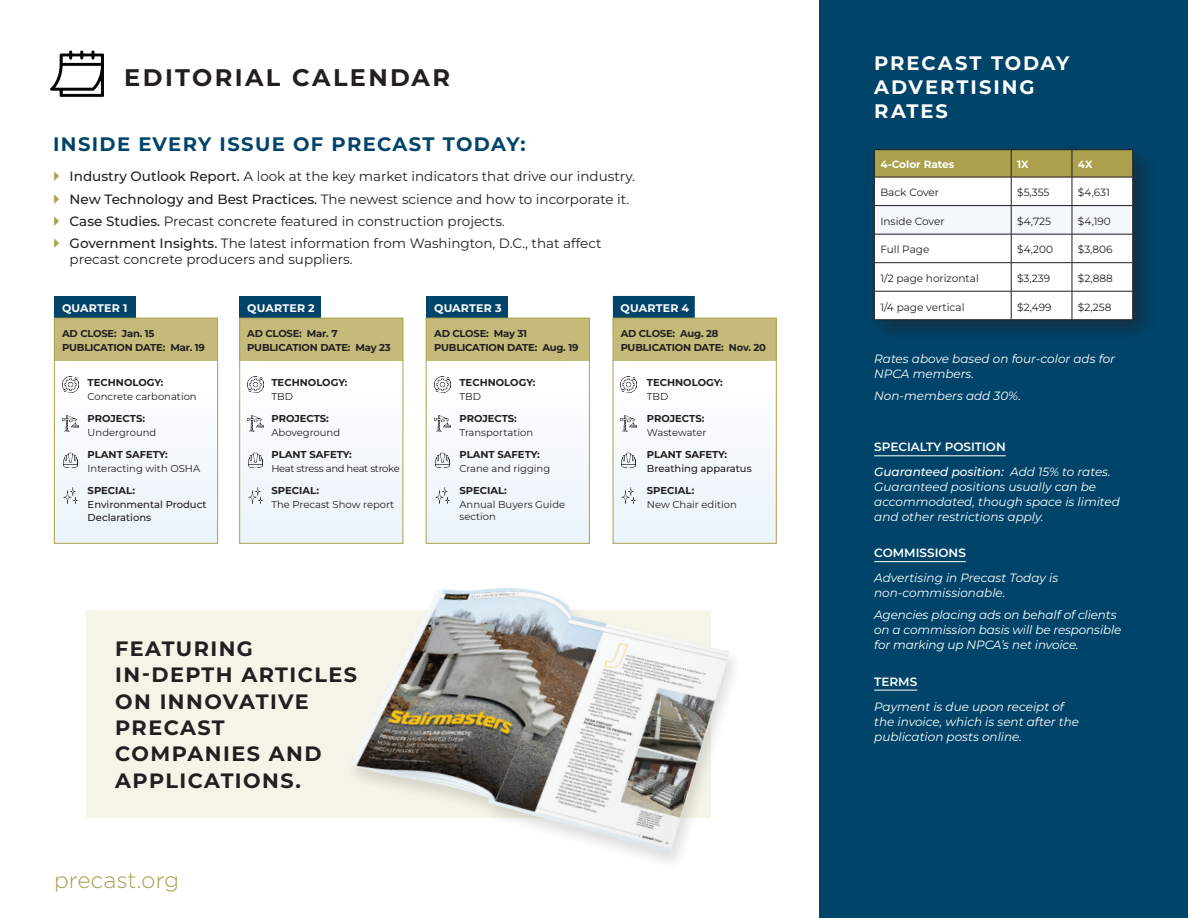
<style>
.page{position:relative;width:1188px;height:918px;background:#fff}
.page>*{position:absolute;margin:0;border:0;box-sizing:border-box;transform-origin:0 0}
.t1{font:700 24px "Montserrat";letter-spacing:.1em;color:#231f20}
.t2{font:300 22.65px "Gotham";color:#aaa04d}
.t3{font:700 20.7px/26.2px "Montserrat";letter-spacing:.07em;color:#231f20}
.t4{font:700 19.5px "Montserrat";letter-spacing:.07em;color:#00446a}
.t5{font:700 19.5px/24px "Montserrat";letter-spacing:.1em;color:#fff}
.t6{font:13.5px/22.2px "Montserrat";color:#231f20}
.t7{font:italic 12px/15px "Montserrat";color:#fff}
.t8{font:italic 500 12px/25px "Montserrat";color:#fff}
.t9{font:600 12px "Montserrat";color:#fff}
.t10{font:700 10.95px "Montserrat";letter-spacing:.02em;color:#fff}
.t11{font:10.5px "Montserrat";color:#231f20}
.t12{font:700 10.5px "Montserrat";color:#fff}
.t13{font:700 10.05px/14px "Montserrat";letter-spacing:-.01em;color:#231f20}
.t14{font:10.05px/12px "Montserrat";color:#231f20}
.t15{font:500 10.05px/13.5px "Montserrat";color:#231f20}
.t16{font:10.05px "Montserrat";letter-spacing:-.03em;color:#231f20}
.s1{font-weight:500}
.s2{font-weight:600;font-style:normal}
.s3{font-weight:400}
</style>
<div class="page">
<div style="left:819px;top:0;width:369px;height:918px;background:#00446a"></div>
<div style="left:869px;top:144px;width:288px;height:201px;background:#231f20;opacity:.5"></div>
<hr style="left:874px;top:320px;width:137px;height:1px;background:#231f20">
<hr style="left:1011px;top:320px;width:61px;height:1px;background:#231f20">
<hr style="left:1072px;top:320px;width:61px;height:1px;background:#231f20">
<hr style="left:874px;top:149px;width:137px;height:1px;background:#231f20">
<hr style="left:1011px;top:149px;width:61px;height:1px;background:#231f20">
<hr style="left:1072px;top:149px;width:61px;height:1px;background:#231f20">
<svg style="left:874px;top:150px;width:259px;height:170px;background:#e4e4d8"></svg>
<img style="left:51px;top:50px;width:53px;height:47px">
<hr style="left:874px;top:456px;width:132px;height:1px;background:#fff">
<hr style="left:874px;top:561px;width:92px;height:1px;background:#fff">
<hr style="left:874px;top:690px;width:43px;height:1px;background:#fff">
<div style="left:54px;top:296px;width:82px;height:40px;background:#00446a"></div>
<div style="left:54px;top:383px;width:164px;height:160px;background:#f3f8fc"></div>
<div style="left:54px;top:318px;width:164px;height:43px;background:#c4bb7b"></div>
<div style="left:54px;top:318px;width:164px;height:225px;border:1px solid #aaa04d"></div>
<img style="left:62px;top:376px;width:16px;height:17px">
<img style="left:62px;top:415px;width:16px;height:16px">
<img style="left:63px;top:453px;width:14px;height:14px">
<img style="left:63px;top:488px;width:15px;height:16px">
<div style="left:86px;top:610px;width:625px;height:208px;background:#f5f4e8"></div>
<img style="left:350px;top:588px;width:384px;height:274px">
<div style="left:240px;top:296px;width:81px;height:40px;background:#00446a"></div>
<div style="left:240px;top:383px;width:163px;height:160px;background:#f3f8fc"></div>
<div style="left:240px;top:318px;width:163px;height:43px;background:#c4bb7b"></div>
<div style="left:240px;top:318px;width:163px;height:225px;border:1px solid #aaa04d"></div>
<img style="left:247px;top:376px;width:17px;height:17px">
<img style="left:247px;top:415px;width:17px;height:16px">
<img style="left:248px;top:453px;width:15px;height:14px">
<img style="left:248px;top:488px;width:15px;height:16px">
<div style="left:426px;top:296px;width:82px;height:40px;background:#00446a"></div>
<div style="left:426px;top:383px;width:163px;height:160px;background:#f3f8fc"></div>
<div style="left:426px;top:318px;width:163px;height:43px;background:#c4bb7b"></div>
<div style="left:426px;top:318px;width:164px;height:225px;border:1px solid #aaa04d"></div>
<img style="left:434px;top:376px;width:16px;height:17px">
<img style="left:434px;top:415px;width:16px;height:16px">
<img style="left:435px;top:453px;width:15px;height:14px">
<img style="left:435px;top:488px;width:15px;height:16px">
<div style="left:613px;top:296px;width:82px;height:40px;background:#00446a"></div>
<div style="left:613px;top:383px;width:163px;height:160px;background:#f3f8fc"></div>
<div style="left:613px;top:318px;width:163px;height:43px;background:#c4bb7b"></div>
<div style="left:613px;top:318px;width:163px;height:225px;border:1px solid #aaa04d"></div>
<img style="left:621px;top:376px;width:16px;height:17px">
<img style="left:621px;top:415px;width:16px;height:16px">
<img style="left:622px;top:453px;width:14px;height:14px">
<img style="left:621px;top:488px;width:15px;height:16px">
<h1 class="t1" style="left:124px;top:62px;width:327px">EDITORIAL CALENDAR</h1>
<h3 class="t4" style="left:53px;top:132px;width:474px">INSIDE EVERY ISSUE OF PRECAST TODAY:</h3>
<p class="t6" style="left:70px;top:165px;width:567px"><span class="s1">Industry Outlook Report.</span> A look at the key market indicators that drive our industry.<br><span class="s1">New Technology and Best Practices.</span> The newest science and how to incorporate it.<br><span class="s1">Case Studies.</span> Precast concrete featured in construction projects.<br><span class="s1">Government Insights.</span> The latest information from Washington, D.C., that affect</p>
<p class="t6" style="left:70px;top:248px;width:284px">precast concrete producers and suppliers.</p>
<p class="t10" style="left:62px;top:300px;width:67px">QUARTER 1</p>
<p class="t10" style="left:247px;top:300px;width:69px">QUARTER 2</p>
<p class="t10" style="left:434px;top:300px;width:69px">QUARTER 3</p>
<p class="t10" style="left:621px;top:300px;width:70px">QUARTER 4</p>
<p class="t13" style="left:62px;top:327px;width:144px">AD CLOSE: Jan. 15<br>PUBLICATION DATE: Mar. 19</p>
<p class="t13" style="left:247px;top:327px;width:145px">AD CLOSE: Mar. 7<br>PUBLICATION DATE: May 23</p>
<p class="t13" style="left:434px;top:327px;width:146px">AD CLOSE: May 31<br>PUBLICATION DATE: Aug. 19</p>
<p class="t13" style="left:621px;top:327px;width:147px">AD CLOSE: Aug. 28<br>PUBLICATION DATE: Nov. 20</p>
<p class="t13" style="left:88px;top:375px;width:77px">TECHNOLOGY:</p>
<p class="t14" style="left:88px;top:390px;width:111px">Concrete carbonation</p>
<p class="t13" style="left:88px;top:411px;width:59px">PROJECTS:</p>
<p class="t14" style="left:88px;top:426px;width:70px">Underground</p>
<p class="t13" style="left:88px;top:447px;width:82px">PLANT SAFETY:</p>
<p class="t14" style="left:88px;top:462px;width:114px">Interacting with OSHA</p>
<p class="t13" style="left:88px;top:484px;width:49px">SPECIAL:</p>
<p class="t15" style="left:88px;top:497px;width:121px">Environmental Product<br>Declarations</p>
<p class="t13" style="left:271px;top:375px;width:77px">TECHNOLOGY:</p>
<p class="t14" style="left:271px;top:390px;width:23px">TBD</p>
<p class="t13" style="left:271px;top:411px;width:59px">PROJECTS:</p>
<p class="t14" style="left:271px;top:426px;width:70px">Aboveground</p>
<p class="t13" style="left:271px;top:447px;width:82px">PLANT SAFETY:</p>
<p class="t16" style="left:271px;top:462px;width:130px">Heat stress and heat stroke</p>
<p class="t13" style="left:271px;top:484px;width:49px">SPECIAL:</p>
<p class="t14" style="left:271px;top:498px;width:124px">The Precast Show report</p>
<p class="t13" style="left:459px;top:375px;width:77px">TECHNOLOGY:</p>
<p class="t14" style="left:459px;top:390px;width:23px">TBD</p>
<p class="t13" style="left:459px;top:411px;width:59px">PROJECTS:</p>
<p class="t14" style="left:459px;top:426px;width:75px">Transportation</p>
<p class="t13" style="left:459px;top:447px;width:82px">PLANT SAFETY:</p>
<p class="t14" style="left:459px;top:462px;width:92px">Crane and rigging</p>
<p class="t13" style="left:459px;top:484px;width:49px">SPECIAL:</p>
<p class="t14" style="left:459px;top:498px;width:107px">Annual Buyers Guide section</p>
<p class="t13" style="left:647px;top:375px;width:77px">TECHNOLOGY:</p>
<p class="t14" style="left:647px;top:390px;width:23px">TBD</p>
<p class="t13" style="left:647px;top:411px;width:59px">PROJECTS:</p>
<p class="t14" style="left:647px;top:426px;width:61px">Wastewater</p>
<p class="t13" style="left:647px;top:447px;width:82px">PLANT SAFETY:</p>
<p class="t15" style="left:647px;top:461px;width:106px">Breathing apparatus</p>
<p class="t13" style="left:647px;top:484px;width:49px">SPECIAL:</p>
<p class="t14" style="left:647px;top:498px;width:92px">New Chair edition</p>
<h3 class="t3" style="left:115px;top:635px;width:243px">FEATURING<br>IN-DEPTH ARTICLES<br>ON INNOVATIVE<br>PRECAST<br>COMPANIES AND<br>APPLICATIONS.</h3>
<h2 class="t2" style="left:54px;top:866px;width:127px">precast.org</h2>
<h3 class="t5" style="left:874px;top:50px;width:197px">PRECAST TODAY<br>ADVERTISING<br>RATES</h3>
<p class="t12" style="left:880px;top:158px;width:76px">4-Color Rates</p>
<p class="t12" style="left:1017px;top:158px;width:13px">1X</p>
<p class="t12" style="left:1078px;top:158px;width:16px">4X</p>
<p class="t11" style="left:880px;top:186px;width:60px">Back Cover</p>
<p class="t11" style="left:1017px;top:186px;width:34px">$5,355</p>
<p class="t11" style="left:1078px;top:186px;width:33px">$4,631</p>
<p class="t11" style="left:880px;top:214px;width:66px">Inside Cover</p>
<p class="t11" style="left:1017px;top:214px;width:35px">$4,725</p>
<p class="t11" style="left:1078px;top:214px;width:34px">$4,190</p>
<p class="t11" style="left:880px;top:243px;width:51px">Full Page</p>
<p class="t11" style="left:1017px;top:243px;width:37px">$4,200</p>
<p class="t11" style="left:1078px;top:243px;width:36px">$3,806</p>
<p class="t11" style="left:880px;top:271px;width:100px">1/2 page horizontal</p>
<p class="t11" style="left:1017px;top:271px;width:34px">$3,239</p>
<p class="t11" style="left:1078px;top:271px;width:36px">$2,888</p>
<p class="t11" style="left:880px;top:300px;width:86px">1/4 page vertical</p>
<p class="t11" style="left:1017px;top:300px;width:36px">$2,499</p>
<p class="t11" style="left:1078px;top:300px;width:35px">$2,258</p>
<p class="t7" style="left:874px;top:351px;width:242px">Rates above based on four-color ads for<br>NPCA members.</p>
<p class="t7" style="left:874px;top:387px;width:148px">Non-members add 30%.</p>
<p class="t8" style="left:874px;top:434px;width:238px"><span class="s2">SPECIALTY POSITION<br></span>Guaranteed position: <span class="s3">Add 15% to rates.</span></p>
<p class="t7" style="left:874px;top:479px;width:247px">Guaranteed positions usually can be accommodated, though space is limited and other restrictions apply.</p>
<p class="t9" style="left:874px;top:545px;width:93px">COMMISSIONS</p>
<p class="t7" style="left:874px;top:570px;width:186px">Advertising in Precast Today is non-commissionable.</p>
<p class="t7" style="left:874px;top:607px;width:249px">Agencies placing ads on behalf of clients on a commission basis will be responsible for marking up NPCA’s net invoice.</p>
<p class="t9" style="left:874px;top:673px;width:45px">TERMS</p>
<p class="t7" style="left:874px;top:699px;width:206px">Payment is due upon receipt of the invoice, which is sent after the publication posts online.</p>
</div>
